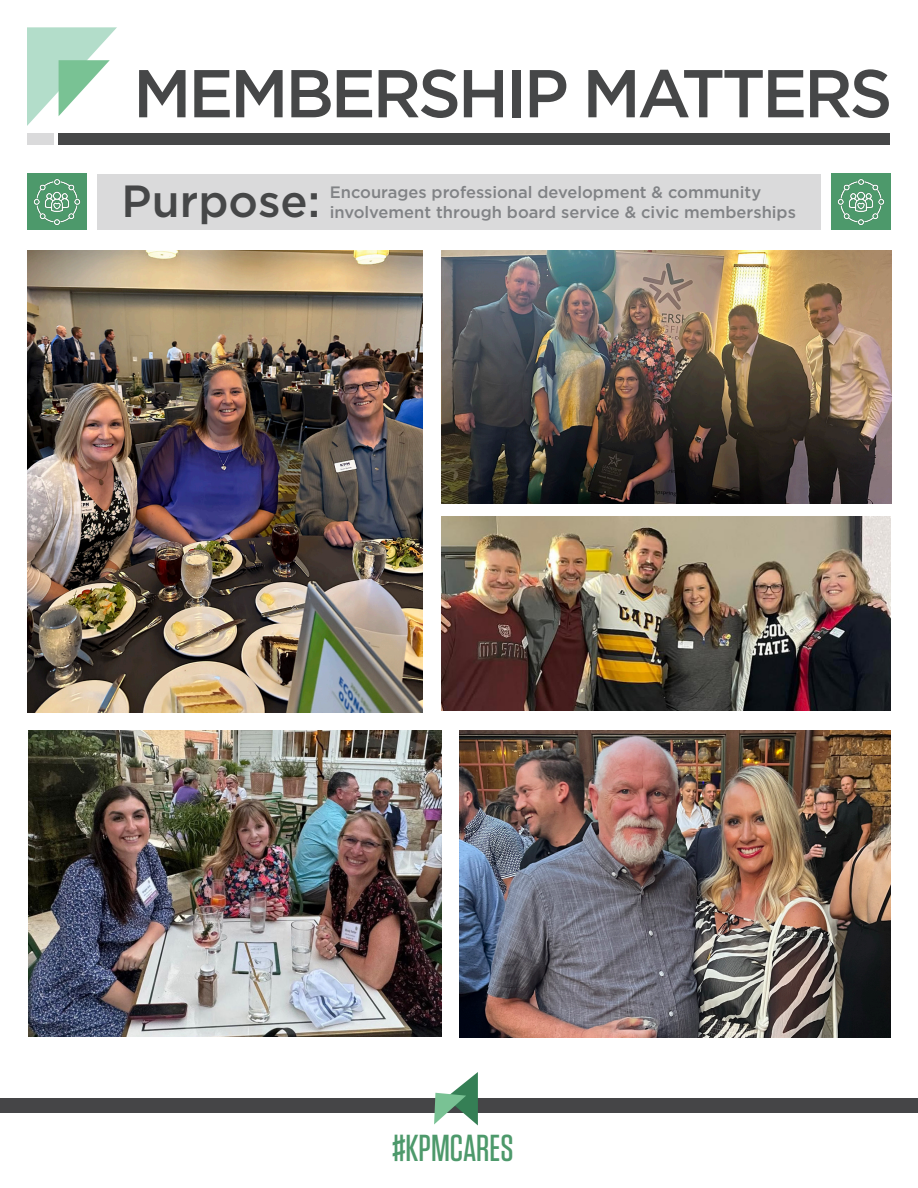
<style>
.page{position:relative;width:918px;height:1188px;background:#fff}
.page>*{position:absolute;margin:0;border:0;box-sizing:border-box;transform-origin:0 0}
.t1{font:500 67.5px "Gotham HTF";letter-spacing:-.05em;color:#464748}
.t2{font:500 45px "Gotham HTF";color:#464748}
.t3{font:500 37.5px "Tungsten";color:#4d996b}
.t4{font:500 16.5px "Gotham HTF";color:#808285}
</style>
<div class="page">
<div style="left:27px;top:174px;width:60px;height:56px;background:#4d996b"></div>
<img style="left:33px;top:179px;width:48px;height:46px">
<div style="left:831px;top:174px;width:60px;height:56px;background:#4d996b"></div>
<img style="left:837px;top:179px;width:48px;height:46px">
<div style="left:0;top:1099px;width:918px;height:14px;background:#454547"></div>
<svg style="left:434px;top:1072px;width:44px;height:53px"></svg>
<svg style="left:27px;top:27px;width:90px;height:99px"></svg>
<div style="left:58px;top:134px;width:832px;height:11px;background:#464748"></div>
<div style="left:27px;top:134px;width:27px;height:11px;background:#dadadb"></div>
<div style="left:98px;top:174px;width:723px;height:56px;background:#dadadb"></div>
<img style="left:27px;top:251px;width:395px;height:462px">
<img style="left:28px;top:730px;width:414px;height:307px">
<img style="left:442px;top:251px;width:449px;height:252px">
<img style="left:442px;top:517px;width:449px;height:193px">
<img style="left:459px;top:730px;width:432px;height:307px">
<p class="t1" style="left:133px;top:55px;width:761px">MEMBERSHIP MATTERS</p>
<p class="t2" style="left:122px;top:175px;width:200px">Purpose:</p>
<p class="t4" style="left:330px;top:183px;width:433px">Encourages professional development &amp; community</p>
<p class="t4" style="left:330px;top:203px;width:468px">involvement through board service &amp; civic memberships</p>
<p class="t3" style="left:392px;top:1128px;width:123px">#KPMCARES</p>
</div>
